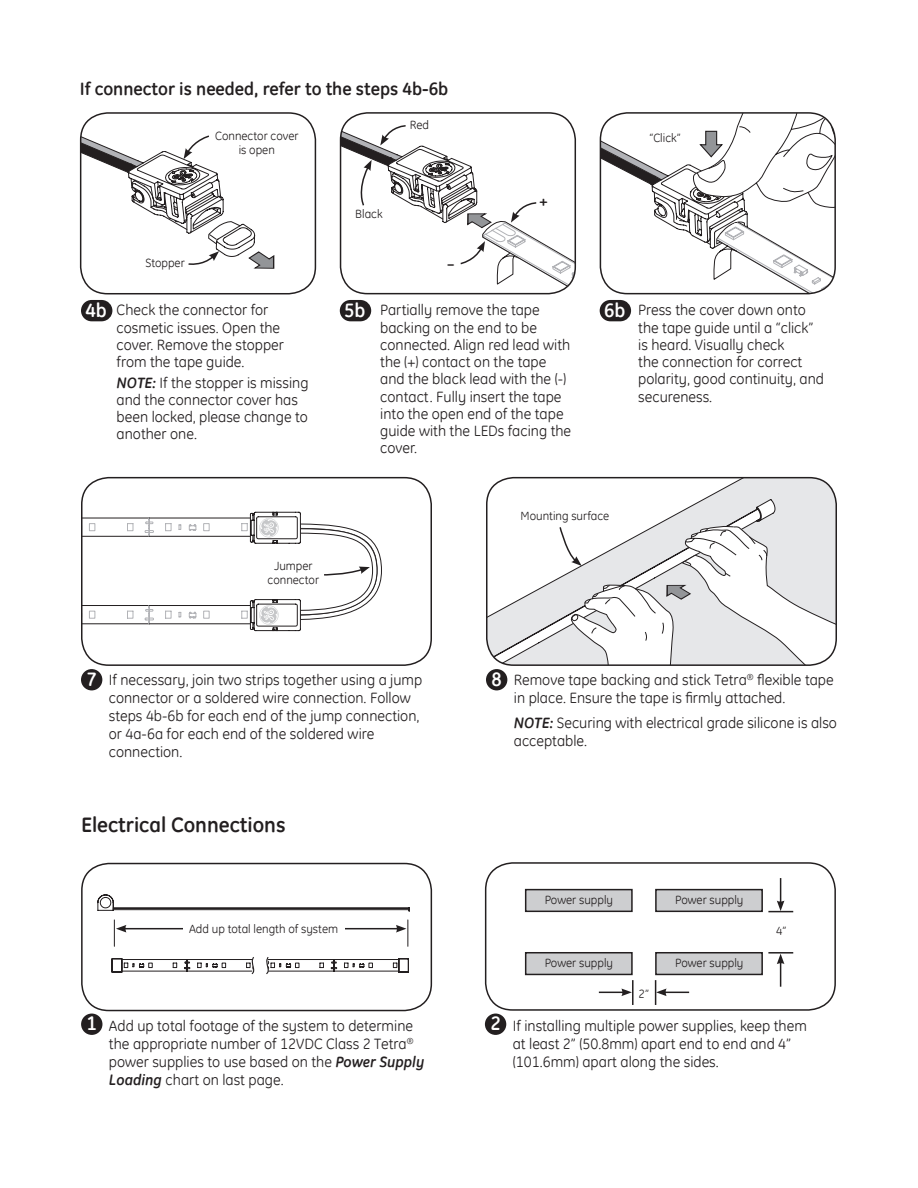
<style>
.page{position:relative;width:918px;height:1188px;background:#fff}
.page>*{position:absolute;margin:0;border:0;box-sizing:border-box;transform-origin:0 0}
.t1{font:700 21px "GE Inspira";color:#231f20}
.t2{font:700 19.5px "GE Inspira";color:#fff}
.t3{font:700 18px "GE Inspira";color:#231f20}
.t4{font:15px/17.2px "GE Inspira";color:#231f20}
.supplies_required{font:700 15px "GE Inspira";color:#231f20}
.supplies_required-2{font:12px/13.5px "GE Inspira";color:#231f20;text-align:center}
.s1{font-weight:700;font-style:italic}
</style>
<div class="page">
<svg style="left:487px;top:478px;width:349px;height:22px"></svg>
<div style="left:486px;top:477px;width:351px;height:189px;border:2px solid #231f20;border-radius:27px"></div>
<div style="left:81px;top:477px;width:351px;height:189px;border:2px solid #231f20;border-radius:27px"></div>
<div style="left:80px;top:112px;width:236px;height:182px;border:2px solid #231f20;border-radius:27px"></div>
<svg style="left:97px;top:894px;width:313px;height:18px"></svg>
<hr style="left:124px;top:928px;width:274px;height:1px;background:#231f20">
<svg style="left:114px;top:920px;width:12px;height:26px"></svg>
<svg style="left:396px;top:920px;width:12px;height:26px"></svg>
<div style="left:183px;top:921px;width:161px;height:14px;background:#fff"></div>
<div style="left:81px;top:863px;width:351px;height:148px;border:2px solid #231f20;border-radius:27px"></div>
<svg style="left:111px;top:957px;width:298px;height:18px"></svg>
<div style="left:485px;top:862px;width:351px;height:149px;border:2px solid #231f20;border-radius:27px"></div>
<div style="left:81px;top:669px;width:21px;height:21px;background:#231f20;border-radius:50%"></div>
<div style="left:486px;top:669px;width:21px;height:21px;background:#231f20;border-radius:50%"></div>
<svg style="left:487px;top:500px;width:349px;height:165px"></svg>
<svg style="left:82px;top:511px;width:300px;height:121px"></svg>
<svg style="left:81px;top:113px;width:206px;height:163px"></svg>
<svg style="left:341px;top:113px;width:234px;height:181px"></svg>
<svg style="left:600px;top:113px;width:235px;height:181px"></svg>
<div style="left:81px;top:1014px;width:21px;height:21px;background:#231f20;border-radius:50%"></div>
<div style="left:485px;top:1014px;width:21px;height:21px;background:#231f20;border-radius:50%"></div>
<div style="left:81px;top:300px;width:31px;height:21px;background:#231f20;border-radius:11px"></div>
<div style="left:340px;top:300px;width:31px;height:21px;background:#231f20;border-radius:11px"></div>
<div style="left:600px;top:300px;width:31px;height:21px;background:#231f20;border-radius:11px"></div>
<div style="left:526px;top:890px;width:106px;height:21px;background:#cdced0"></div>
<div style="left:525px;top:889px;width:108px;height:23px;border:2px solid #231f20"></div>
<div style="left:526px;top:953px;width:106px;height:21px;background:#cdced0"></div>
<div style="left:525px;top:952px;width:108px;height:23px;border:2px solid #231f20"></div>
<div style="left:656px;top:890px;width:106px;height:21px;background:#cdced0"></div>
<div style="left:655px;top:889px;width:108px;height:23px;border:2px solid #231f20"></div>
<div style="left:656px;top:953px;width:106px;height:21px;background:#cdced0"></div>
<div style="left:655px;top:952px;width:108px;height:23px;border:2px solid #231f20"></div>
<hr style="left:768px;top:952px;width:25px;height:2px;background:#231f20">
<svg style="left:768px;top:878px;width:25px;height:34px"></svg>
<svg style="left:777px;top:954px;width:7px;height:33px"></svg>
<hr style="left:632px;top:980px;width:2px;height:25px;background:#231f20">
<svg style="left:655px;top:980px;width:34px;height:25px"></svg>
<svg style="left:599px;top:988px;width:33px;height:8px"></svg>
<p class="t3" style="left:80px;top:77px;width:370px">If connector is needed, refer to the steps 4b-6b</p>
<p class="supplies_required-2" style="left:215px;top:129px;width:85px">Connector cover is open</p>
<p class="supplies_required-2" style="left:145px;top:256px;width:41px">Stopper</p>
<p class="supplies_required-2" style="left:410px;top:118px;width:21px">Red</p>
<p class="supplies_required-2" style="left:355px;top:206px;width:29px">Black</p>
<p class="supplies_required" style="left:447px;top:254px;width:9px">–</p>
<p class="supplies_required" style="left:539px;top:192px;width:10px">+</p>
<p class="supplies_required-2" style="left:649px;top:131px;width:33px">“Click”</p>
<p class="t2" style="left:86px;top:298px;width:23px">4b</p>
<p class="t2" style="left:344px;top:298px;width:23px">5b</p>
<p class="t2" style="left:604px;top:298px;width:23px">6b</p>
<p class="t4" style="left:117px;top:301px;width:169px">Check the connector for cosmetic issues. Open the cover. Remove the stopper from the tape guide.</p>
<p class="t4" style="left:117px;top:374px;width:193px"><span class="s1">NOTE:</span> If the stopper is missing and the connector cover has been locked, please change to another one.</p>
<p class="t4" style="left:380px;top:301px;width:192px">Partially remove the tape backing on the end to be connected. Align red lead with the (+) contact on the tape and the black lead with the (-) contact. Fully insert the tape into the open end of the tape guide with the LEDs facing the cover.</p>
<p class="t4" style="left:638px;top:301px;width:187px">Press the cover down onto the tape guide until a “click” is heard. Visually check<br>the connection for correct polarity, good continuity, and secureness.</p>
<p class="supplies_required-2" style="left:268px;top:559px;width:53px">Jumper connector</p>
<p class="supplies_required-2" style="left:521px;top:509px;width:90px">Mounting surface</p>
<p class="t2" style="left:87px;top:667px;width:12px">7</p>
<p class="t2" style="left:492px;top:667px;width:12px">8</p>
<p class="t4" style="left:109px;top:670px;width:315px;line-height:18px">If necessary, join two strips together using a jump connector or a soldered wire connection. Follow steps 4b-6b for each end of the jump connection, or 4a-6a for each end of the soldered wire connection.</p>
<p class="t4" style="left:514px;top:670px;width:321px;line-height:18px">Remove tape backing and stick Tetra<sup>®</sup> flexible tape in place. Ensure the tape is firmly attached.</p>
<p class="t4" style="left:514px;top:713px;width:325px;line-height:18px"><span class="s1">NOTE:</span> Securing with electrical grade silicone is also acceptable.</p>
<p class="t1" style="left:81px;top:811px;width:206px">Electrical Connections</p>
<p class="supplies_required-2" style="left:189px;top:922px;width:151px">Add up total length of system</p>
<p class="supplies_required-2" style="left:545px;top:893px;width:70px">Power supply</p>
<p class="supplies_required-2" style="left:675px;top:893px;width:70px">Power supply</p>
<p class="supplies_required-2" style="left:545px;top:956px;width:70px">Power supply</p>
<p class="supplies_required-2" style="left:675px;top:956px;width:70px">Power supply</p>
<p class="supplies_required-2" style="left:639px;top:987px;width:12px">2”</p>
<p class="supplies_required-2" style="left:776px;top:924px;width:12px">4”</p>
<p class="t2" style="left:87px;top:1011px;width:12px">1</p>
<p class="t4" style="left:513px;top:1016px;width:296px;line-height:18px">If installing multiple power supplies, keep them at least 2” (50.8mm) apart end to end and 4” (101.6mm) apart along the sides.</p>
<p class="t2" style="left:490px;top:1011px;width:12px">2</p>
<p class="t4" style="left:109px;top:1016px;width:317px;line-height:18px">Add up total footage of the system to determine the appropriate number of 12VDC Class 2 Tetra<sup>® </sup>power supplies to use based on the <span class="s1">Power Supply Loading</span> chart on last page.</p>
</div>
